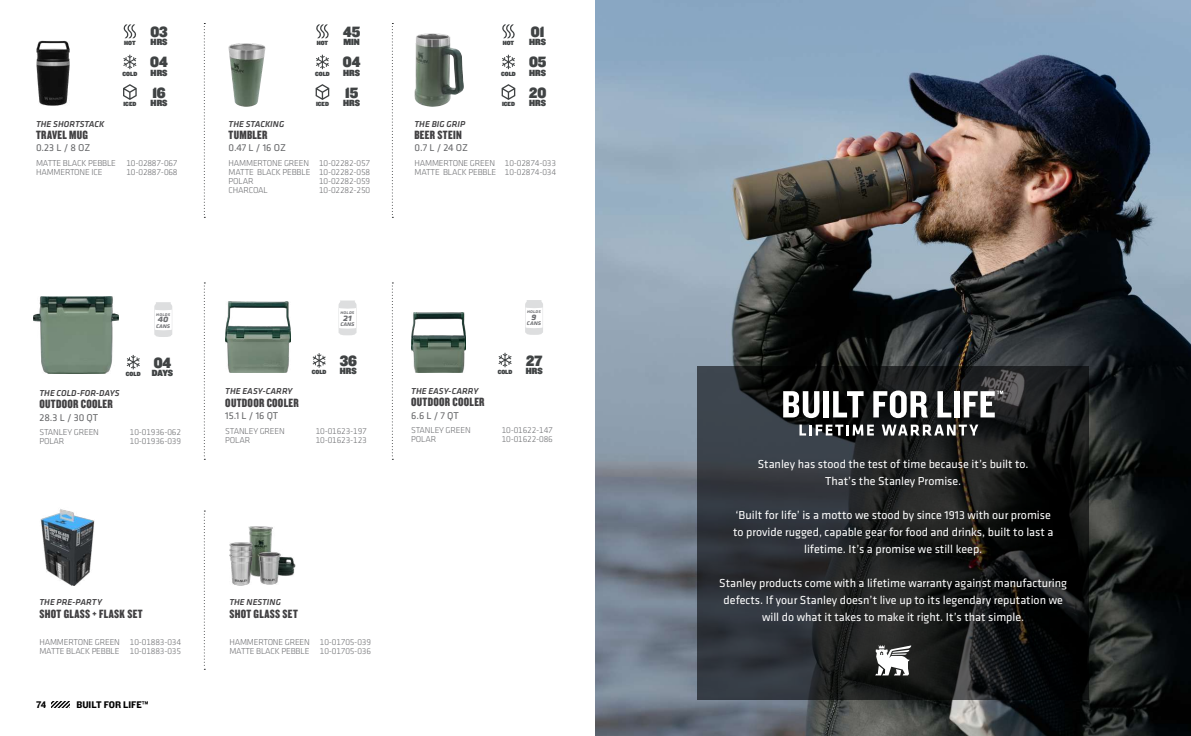
<style>
.page{position:relative;width:1191px;height:736px;background:#fff}
.page>*{position:absolute;margin:0;border:0;box-sizing:border-box;transform-origin:0 0}
.t1{font:15.5px "Knockout 91 Ultmt Middlewt";color:#404344}
.t2{font:12.4px "Knockout 69 Full Liteweight";letter-spacing:.02em;color:#414042}
.t3{font:12px/17px "Klavika";color:#fff;text-align:center}
.t4{font:10.2px "Klavika";letter-spacing:-.005em;color:#636466}
.t5{font:italic 700 10.2px "Klavika";color:#6d6e71}
.t6{font:10px "Knockout 51 Middleweight";color:#000}
.t7{font:9.3px "Knockout 91 Ultmt Middlewt";letter-spacing:-.005em;color:#404344}
.t8{font:300 8.9px/8.9px "Klavika";letter-spacing:-.02em;color:#6d6e71}
.t9{font:italic 500 8.9px "Klavika";color:#414042}
.t10{font:italic 500 6.9px "Klavika";letter-spacing:-.04em;color:#6d6e71}
.t11{font:6.2px "Knockout 91 Ultmt Middlewt";color:#404344}
.t12{font:italic 500 5.1px "Klavika";letter-spacing:.01em;color:#6d6e71}
</style>
<div class="page">
<svg style="left:51px;top:701px;width:18px;height:6px"></svg>
<svg style="left:204px;top:282px;width:1px;height:177px"></svg>
<svg style="left:392px;top:282px;width:1px;height:177px"></svg>
<img style="left:40px;top:509px;width:55px;height:76px">
<svg style="left:127px;top:355px;width:13px;height:14px"></svg>
<svg style="left:154px;top:302px;width:18px;height:35px"></svg>
<img style="left:33px;top:296px;width:85px;height:77px">
<svg style="left:312px;top:353px;width:14px;height:14px"></svg>
<svg style="left:338px;top:300px;width:18px;height:35px"></svg>
<img style="left:225px;top:302px;width:65px;height:70px">
<svg style="left:498px;top:352px;width:13px;height:15px"></svg>
<svg style="left:525px;top:300px;width:18px;height:35px"></svg>
<img style="left:411px;top:312px;width:55px;height:61px">
<svg style="left:204px;top:510px;width:1px;height:159px"></svg>
<svg style="left:204px;top:23px;width:1px;height:195px"></svg>
<svg style="left:392px;top:23px;width:1px;height:195px"></svg>
<img style="left:229px;top:526px;width:67px;height:59px">
<svg style="left:316px;top:24px;width:13px;height:14px"></svg>
<svg style="left:316px;top:55px;width:13px;height:14px"></svg>
<svg style="left:315px;top:84px;width:14px;height:16px"></svg>
<img style="left:229px;top:43px;width:36px;height:64px">
<svg style="left:502px;top:24px;width:13px;height:14px"></svg>
<svg style="left:502px;top:55px;width:13px;height:14px"></svg>
<svg style="left:501px;top:84px;width:14px;height:16px"></svg>
<img style="left:414px;top:33px;width:50px;height:74px">
<svg style="left:123px;top:24px;width:13px;height:14px"></svg>
<svg style="left:123px;top:55px;width:13px;height:14px"></svg>
<svg style="left:123px;top:84px;width:14px;height:16px"></svg>
<img style="left:36px;top:41px;width:34px;height:65px">
<img style="left:595px;top:0;width:596px;height:735px">
<svg style="left:697px;top:366px;width:392px;height:333px;background:#202225"></svg>
<svg style="left:783px;top:391px;width:36px;height:27px"></svg>
<div style="left:823px;top:391px;width:6px;height:26px;background:#fff"></div>
<svg style="left:833px;top:391px;width:30px;height:26px"></svg>
<svg style="left:873px;top:390px;width:54px;height:28px"></svg>
<svg style="left:937px;top:391px;width:14px;height:26px"></svg>
<div style="left:954px;top:391px;width:5px;height:26px;background:#fff"></div>
<svg style="left:799px;top:424px;width:75px;height:11px"></svg>
<svg style="left:881px;top:424px;width:97px;height:11px"></svg>
<svg style="left:963px;top:390px;width:40px;height:27px"></svg>
<svg style="left:875px;top:644px;width:36px;height:31px"></svg>
<h1 class="t1" style="left:150px;top:21px;width:19px">03</h1>
<p class="t11" style="left:124px;top:38px;width:13px">HOT</p>
<p class="t7" style="left:151px;top:35px;width:18px">HRS</p>
<p class="t11" style="left:122px;top:69px;width:16px">COLD</p>
<h1 class="t1" style="left:150px;top:51px;width:19px">04</h1>
<p class="t7" style="left:151px;top:66px;width:18px">HRS</p>
<h1 class="t1" style="left:152px;top:82px;width:15px">16</h1>
<p class="t7" style="left:151px;top:97px;width:18px">HRS</p>
<p class="t11" style="left:123px;top:100px;width:14px">ICED</p>
<h1 class="t1" style="left:343px;top:21px;width:19px">45</h1>
<p class="t11" style="left:317px;top:38px;width:13px">HOT</p>
<p class="t7" style="left:343px;top:35px;width:18px">MIN</p>
<p class="t11" style="left:315px;top:69px;width:16px">COLD</p>
<h1 class="t1" style="left:343px;top:51px;width:19px">04</h1>
<p class="t7" style="left:343px;top:66px;width:18px">HRS</p>
<h1 class="t1" style="left:345px;top:82px;width:14px">15</h1>
<p class="t11" style="left:316px;top:100px;width:14px">ICED</p>
<p class="t7" style="left:343px;top:97px;width:18px">HRS</p>
<h1 class="t1" style="left:531px;top:21px;width:15px">01</h1>
<p class="t11" style="left:503px;top:38px;width:13px">HOT</p>
<p class="t7" style="left:529px;top:35px;width:18px">HRS</p>
<p class="t11" style="left:501px;top:69px;width:16px">COLD</p>
<h1 class="t1" style="left:529px;top:51px;width:19px">05</h1>
<p class="t7" style="left:529px;top:66px;width:18px">HRS</p>
<h1 class="t1" style="left:529px;top:82px;width:19px">20</h1>
<p class="t11" style="left:502px;top:100px;width:14px">ICED</p>
<p class="t7" style="left:529px;top:97px;width:18px">HRS</p>
<p class="t9" style="left:36px;top:119px;width:70px">THE SHORTSTACK</p>
<h2 class="t2" style="left:36px;top:127px;width:53px">TRAVEL MUG</h2>
<p class="t4" style="left:36px;top:142px;width:56px">0.23 L / 8 OZ</p>
<p class="t8" style="left:36px;top:159px;width:82px">MATTE BLACK PEBBLE<br>HAMMERTONE ICE</p>
<p class="t8" style="left:126px;top:159px;width:53px">10-02887-067<br>10-02887-068</p>
<p class="t9" style="left:229px;top:119px;width:57px">THE STACKING</p>
<h2 class="t2" style="left:229px;top:127px;width:40px">TUMBLER</h2>
<p class="t4" style="left:229px;top:142px;width:59px">0.47 L / 16 OZ</p>
<p class="t8" style="left:229px;top:159px;width:83px">HAMMERTONE GREEN<br>MATTE BLACK PEBBLE<br>POLAR<br>CHARCOAL</p>
<p class="t8" style="left:319px;top:159px;width:53px;text-align:justify">10-02282-057<br>10-02282-058<br>10-02282-059<br>10-02282-250</p>
<p class="t9" style="left:414px;top:119px;width:52px">THE BIG GRIP</p>
<h2 class="t2" style="left:414px;top:127px;width:49px">BEER STEIN</h2>
<p class="t4" style="left:414px;top:142px;width:55px">0.7 L / 24 OZ</p>
<p class="t8" style="left:414px;top:159px;width:83px">HAMMERTONE GREEN<br>MATTE BLACK PEBBLE</p>
<p class="t8" style="left:505px;top:159px;width:53px">10-02874-033<br>10-02874-034</p>
<p class="t12" style="left:156px;top:311px;width:15px">holds</p>
<p class="t5" style="left:158px;top:313px;width:12px">40</p>
<p class="t10" style="left:156px;top:321px;width:16px">cans</p>
<p class="t12" style="left:340px;top:309px;width:15px">holds</p>
<p class="t5" style="left:343px;top:312px;width:10px">21</p>
<p class="t10" style="left:340px;top:320px;width:16px">cans</p>
<p class="t12" style="left:527px;top:309px;width:15px">holds</p>
<p class="t5" style="left:531px;top:311px;width:7px">9</p>
<p class="t10" style="left:527px;top:319px;width:16px">cans</p>
<p class="t11" style="left:126px;top:369px;width:16px">COLD</p>
<h1 class="t1" style="left:154px;top:351px;width:19px">04</h1>
<p class="t7" style="left:152px;top:366px;width:23px">DAYS</p>
<p class="t11" style="left:312px;top:367px;width:16px">COLD</p>
<h1 class="t1" style="left:340px;top:350px;width:19px">36</h1>
<p class="t7" style="left:340px;top:364px;width:18px">HRS</p>
<p class="t11" style="left:497px;top:367px;width:16px">COLD</p>
<h1 class="t1" style="left:526px;top:349px;width:17px">27</h1>
<p class="t7" style="left:526px;top:364px;width:18px">HRS</p>
<p class="t9" style="left:39px;top:388px;width:82px">THE COLD-FOR-DAYS</p>
<h2 class="t2" style="left:39px;top:396px;width:75px">OUTDOOR COOLER</h2>
<p class="t4" style="left:39px;top:411px;width:60px">28.3 L / 30 QT</p>
<p class="t8" style="left:39px;top:428px;width:61px">STANLEY GREEN<br>POLAR</p>
<p class="t8" style="left:130px;top:428px;width:53px">10-01936-062<br>10-01936-039</p>
<p class="t9" style="left:225px;top:386px;width:69px">THE EASY-CARRY</p>
<h2 class="t2" style="left:225px;top:394px;width:75px">OUTDOOR COOLER</h2>
<p class="t4" style="left:225px;top:410px;width:54px">15.1 L / 16 QT</p>
<p class="t8" style="left:225px;top:426px;width:61px">STANLEY GREEN<br>POLAR</p>
<p class="t8" style="left:316px;top:426px;width:53px">10-01623-197<br>10-01623-123</p>
<p class="t9" style="left:411px;top:386px;width:69px">THE EASY-CARRY</p>
<h2 class="t2" style="left:411px;top:394px;width:75px">OUTDOOR COOLER</h2>
<p class="t4" style="left:411px;top:409px;width:49px">6.6 L / 7 QT</p>
<p class="t8" style="left:411px;top:426px;width:61px">STANLEY GREEN<br>POLAR</p>
<p class="t8" style="left:502px;top:426px;width:53px">10-01622-147<br>10-01622-086</p>
<p class="t9" style="left:39px;top:597px;width:64px">THE PRE-PARTY</p>
<h2 class="t2" style="left:39px;top:605px;width:105px">SHOT GLASS + FLASK SET</h2>
<p class="t8" style="left:39px;top:637px;width:82px">HAMMERTONE GREEN<br>MATTE BLACK PEBBLE</p>
<p class="t8" style="left:130px;top:637px;width:53px">10-01883-034<br>10-01883-035</p>
<p class="t9" style="left:229px;top:597px;width:53px">THE NESTING</p>
<h2 class="t2" style="left:229px;top:605px;width:70px">SHOT GLASS SET</h2>
<p class="t8" style="left:229px;top:637px;width:82px">HAMMERTONE GREEN<br>MATTE BLACK PEBBLE</p>
<p class="t8" style="left:320px;top:637px;width:53px">10-01705-039<br>10-01705-036</p>
<h3 class="t3" style="left:758px;top:456px;width:272px">Stanley has stood the test of time because it’s built to.<br>That’s the Stanley Promise.</h3>
<h3 class="t3" style="left:733px;top:507px;width:322px">‘Built for life’ is a motto we stood by since 1913 with our promise to provide rugged, capable gear for food and drinks, built to last a lifetime. It’s a promise we still keep.</h3>
<h3 class="t3" style="left:719px;top:575px;width:349px">Stanley products come with a lifetime warranty against manufacturing defects. If your Stanley doesn’t live up to its legendary reputation we will do what it takes to make it right. It’s that simple.</h3>
<p class="t6" style="left:36px;top:697px;width:12px">74</p>
<p class="t6" style="left:76px;top:697px;width:74px">BUILT FOR LIFE™</p>
</div>
